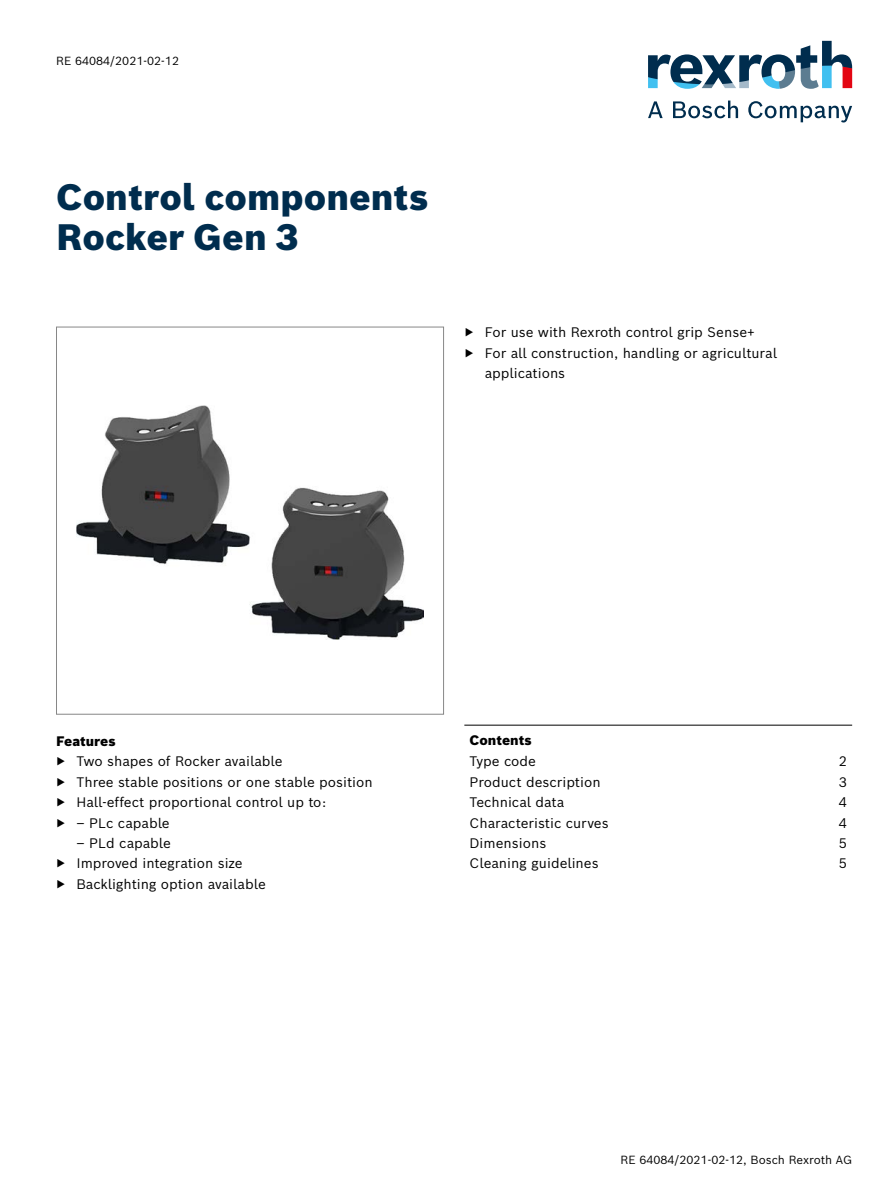
<style>
.page{position:relative;width:893px;height:1191px;background:#fff}
.page>*{position:absolute;margin:0;border:0;box-sizing:border-box;transform-origin:0 0}
.t1{font:900 36px/40.8px "Bosch Sans";color:#002d4e}
.t2{font:13.5px/20.4px "Bosch Sans";color:#000}
.t3{font:900 13.5px "Bosch Sans";color:#000}
.t4{font:11.55px "Bosch Sans";color:#000}
</style>
<div class="page">
<div style="left:56px;top:327px;width:388px;height:387px;border:1px solid #878787"></div>
<svg style="left:648px;top:101px;width:15px;height:17px"></svg>
<svg style="left:673px;top:101px;width:65px;height:17px"></svg>
<svg style="left:748px;top:101px;width:104px;height:21px"></svg>
<svg style="left:648px;top:41px;width:204px;height:48px"></svg>
<hr style="left:464px;top:725px;width:388px;height:1px;background:#000">
<img style="left:76px;top:405px;width:347px;height:235px">
<p class="t4" style="left:56px;top:53px;width:124px">RE 64084/2021-02-12</p>
<h1 class="t1" style="left:56px;top:176px;width:374px">Control components<br>Rocker Gen 3</h1>
<p class="t2" style="left:464px;top:322px;width:292px">▶ For use with Rexroth control grip Sense+</p>
<p class="t2" style="left:464px;top:342px;width:314px">▶ For all construction, handling or agricultural</p>
<p class="t2" style="left:485px;top:363px;width:82px">applications</p>
<p class="t3" style="left:56px;top:732px;width:61px">Features</p>
<p class="t2" style="left:56px;top:750px;width:318px">▶ Two shapes of Rocker available<br>▶ Three stable positions or one stable position ▶ Hall-effect proportional control up to:<br>▶ – PLc capable</p>
<p class="t2" style="left:56px;top:832px;width:211px;text-indent:20px">– PLd capable<br>▶ Improved integration size<br>▶ Backlighting option available</p>
<p class="t3" style="left:469px;top:731px;width:64px">Contents</p>
<p class="t2" style="left:469px;top:750px;width:68px">Type code</p>
<p class="t2" style="left:839px;top:750px;width:10px">2</p>
<p class="t2" style="left:469px;top:771px;width:133px">Product description</p>
<p class="t2" style="left:839px;top:771px;width:10px">3</p>
<p class="t2" style="left:469px;top:791px;width:96px">Technical data</p>
<p class="t2" style="left:839px;top:791px;width:10px">4</p>
<p class="t2" style="left:469px;top:812px;width:141px">Characteristic curves</p>
<p class="t2" style="left:839px;top:812px;width:10px">4</p>
<p class="t2" style="left:469px;top:832px;width:78px">Dimensions</p>
<p class="t2" style="left:839px;top:832px;width:10px">5</p>
<p class="t2" style="left:469px;top:852px;width:131px">Cleaning guidelines</p>
<p class="t2" style="left:839px;top:852px;width:10px">5</p>
<p class="t4" style="left:620px;top:1151px;width:233px">RE 64084/2021-02-12, Bosch Rexroth AG</p>
</div>
